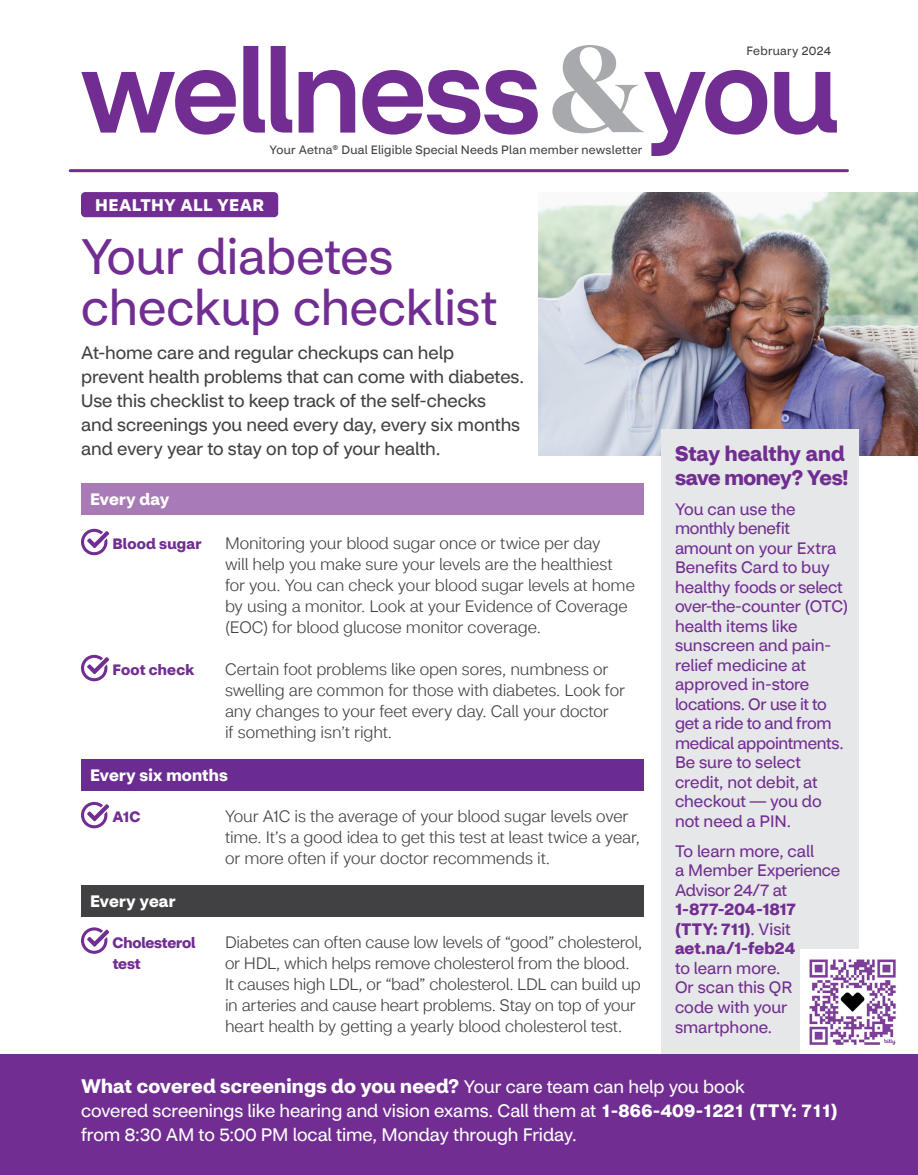
<style>
.page{position:relative;width:918px;height:1175px;background:#fff}
.page>*{position:absolute;margin:0;border:0;box-sizing:border-box;transform-origin:0 0}
.t1{font:49.5px/51px "CVS Health Sans";color:#712d91}
.t2{font:700 21px/24px "CVS Health Sans";letter-spacing:-.015em;color:#712d91}
.t3{font:700 19.5px "CVS Health Sans";letter-spacing:.01em;color:#fff}
.t4{font:18px/24px "CVS Health Sans";letter-spacing:-.005em;color:#414042}
.t5{font:18px/24px "CVS Health Sans";letter-spacing:-.005em;color:#fff}
.t6{font:700 16.8px "CVS Health Sans";letter-spacing:.02em;color:#fff}
.t7{font:300 16.5px/21px "CVS Health Sans";letter-spacing:-.01em;color:#414042}
.t8{font:16.5px/19.5px "CVS Health Sans";letter-spacing:-.005em;color:#712d91}
.t9{font:700 16.5px/19.5px "CVS Health Sans";letter-spacing:.005em;color:#712d91}
.t10{font:700 16.5px "CVS Health Sans";letter-spacing:.01em;color:#fff}
.t11{font:700 15px/21px "CVS Health Sans";letter-spacing:.005em;color:#712d91}
.t12{font:12px "CVS Health Sans";letter-spacing:.02em;color:#414042}
.s1{font-weight:400}
.s2{font-weight:400;font-size:18px}
.s3{font-weight:700}
</style>
<div class="page">
<img style="left:538px;top:192px;width:380px;height:263px">
<hr style="left:70px;top:169px;width:777px;height:3px;background:#712d91">
<svg style="left:81px;top:46px;width:756px;height:110px"></svg>
<svg style="left:552px;top:45px;width:92px;height:88px"></svg>
<div style="left:81px;top:192px;width:197px;height:25px;background:#712d91;border-radius:4px"></div>
<div style="left:81px;top:483px;width:563px;height:31px;background:#a87bb6"></div>
<div style="left:81px;top:759px;width:563px;height:31px;background:#6a2c91"></div>
<div style="left:81px;top:885px;width:563px;height:31px;background:#414042"></div>
<svg style="left:81px;top:529px;width:28px;height:26px"></svg>
<svg style="left:81px;top:802px;width:28px;height:26px"></svg>
<svg style="left:81px;top:927px;width:28px;height:26px"></svg>
<div style="left:662px;top:429px;width:198px;height:625px;background:#e6e7e8"></div>
<img style="left:800px;top:949px;width:96px;height:105px">
<svg style="left:81px;top:655px;width:28px;height:26px"></svg>
<div style="left:0;top:1054px;width:918px;height:120px;background:#712d91"></div>
<p class="t12" style="left:746px;top:44px;width:86px">February 2024</p>
<p class="t12" style="left:270px;top:142px;width:374px">Your Aetna® Dual Eligible Special Needs Plan member newsletter</p>
<p class="t6" style="left:95px;top:194px;width:170px">HEALTHY ALL YEAR</p>
<h1 class="t1" style="left:81px;top:231px;width:418px">Your diabetes checkup checklist</h1>
<p class="t4" style="left:81px;top:341px;width:445px">At-home care and regular checkups can help<br>prevent health problems that can come with diabetes.<br>Use this checklist to keep track of the self-checks<br>and screenings you need every day, every six months and every year to stay on top of your health.</p>
<p class="t10" style="left:90px;top:489px;width:81px">Every day</p>
<p class="t11" style="left:112px;top:533px;width:91px">Blood sugar</p>
<p class="t11" style="left:112px;top:659px;width:83px">Foot check</p>
<p class="t7" style="left:225px;top:533px;width:411px">Monitoring your blood sugar once or twice per day<br>will help you make sure your levels are the healthiest for you. You can check your blood sugar levels at home by using a monitor. Look at your Evidence of Coverage (EOC) for blood glucose monitor coverage.</p>
<p class="t7" style="left:225px;top:659px;width:402px">Certain foot problems like open sores, numbness or swelling are common for those with diabetes. Look for any changes to your feet every day. Call your doctor<br>if something isn’t right.</p>
<p class="t10" style="left:90px;top:765px;width:139px">Every six months</p>
<p class="t11" style="left:112px;top:806px;width:30px">A1C</p>
<p class="t10" style="left:90px;top:891px;width:87px">Every year</p>
<p class="t7" style="left:225px;top:806px;width:416px">Your A1C is the average of your blood sugar levels over time. It’s a good idea to get this test at least twice a year, or more often if your doctor recommends it.</p>
<p class="t11" style="left:112px;top:932px;width:85px">Cholesterol test</p>
<p class="t7" style="left:225px;top:932px;width:419px">Diabetes can often cause low levels of “good” cholesterol, or HDL, which helps remove cholesterol from the blood.<br>It causes high LDL, or “bad” cholesterol. LDL can build up in arteries and cause heart problems. Stay on top of your heart health by getting a yearly blood cholesterol test.</p>
<p class="t2" style="left:675px;top:441px;width:175px">Stay healthy and save money? Yes!</p>
<p class="t8" style="left:675px;top:499px;width:175px">You can use the monthly benefit amount on your Extra<br>Benefits Card to buy healthy foods or select over-the-counter (OTC) health items like sunscreen and pain&shy;relief medicine at approved in-store locations. Or use it to get a ride to and from medical appointments.<br>Be sure to select credit, not debit, at checkout — you do not need a PIN.</p>
<p class="t8" style="left:675px;top:841px;width:167px">To learn more, call<br>a Member Experience<br>Advisor 24/7 at</p>
<p class="t9" style="left:675px;top:900px;width:123px">1-877-204-1817 (TTY: 711)<span class="s1">. Visit </span>aet.na/1-feb24</p>
<p class="t8" style="left:675px;top:958px;width:119px">to learn more.<br>Or scan this QR code with your smartphone.</p>
<p class="t3" style="left:81px;top:1073px;width:665px">What covered screenings do you need? <span class="s2">Your care team can help you book</span></p>
<p class="t5" style="left:81px;top:1098px;width:758px">covered screenings like hearing and vision exams. Call them at <span class="s3">1-866-409-1221 (TTY: 711) </span>from 8:30 AM to 5:00 PM local time, Monday through Friday.</p>
</div>
